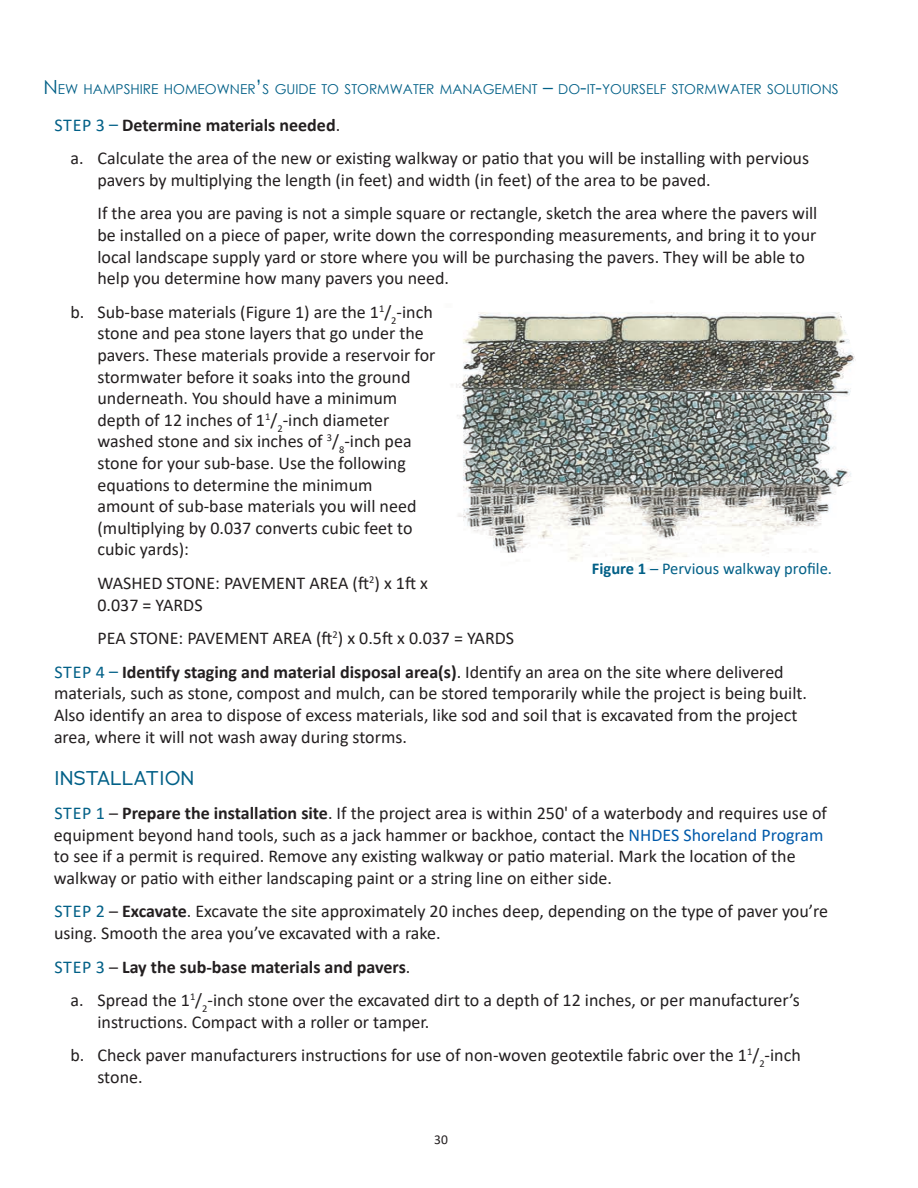
<style>
.page{position:relative;width:918px;height:1188px;background:#fff}
.page>*{position:absolute;margin:0;border:0;box-sizing:border-box;transform-origin:0 0}
.paragraph_header{font:19.5px "Adrianna";letter-spacing:.015em;color:#026087}
.Standard_Paragraph_S{font:18px/21.6px "Calibri";color:#231f20}
.Standard_Paragraph_S-2{font:700 18px "Calibri";color:#231f20}
.Company_Name{font:16.5px "Calibri";color:#026087}
.t1{font:13.65px "Century Gothic";color:#026087}
.t2{font:13.5px "Calibri";color:#231f20}
.s1{font-size:19.5px}
.s2{font-weight:400;color:#026087}
.s3{font-weight:400}
.s4{color:#026087}
.s5{font-weight:700}
.s6{color:#005aaa}
</style>
<div class="page">
<img style="left:456px;top:312px;width:400px;height:258px">
<p class="t1" style="left:43px;top:79px;width:797px"><span class="s1">N</span>EW HAMPSHIRE HOMEOWN ER<span class="s1">’</span>S GUIDE TO STORMWATER MANAGEMENT <span class="s1">–</span> DO<span class="s1">-</span>IT<span class="s1">-</span>YOURSELF STORMWATER SOLUTIONS</p>
<p class="Standard_Paragraph_S-2" style="left:54px;top:112px;width:287px"><span class="s2">STEP 3 –</span> Determine materials needed<span class="s3">.</span></p>
<p class="Standard_Paragraph_S" style="left:98px;top:147px;width:713px;text-indent:-27px">a. Calculate the area of the new or existing walkway or patio that you will be installing with pervious pavers by multiplying the length (in feet) and width (in feet) of the area to be paved.</p>
<p class="Standard_Paragraph_S" style="left:98px;top:202px;width:721px">If the area you are paving is not a simple square or rectangle, sketch the area where the pavers will be installed on a piece of paper, write down the corresponding measurements, and bring it to your local landscape supply yard or store where you will be purchasing the pavers. They will be able to help you determine how many pavers you need.</p>
<p class="Standard_Paragraph_S" style="left:97px;top:300px;width:339px;text-indent:-27px">b. Sub-base materials (Figure 1) are the 1<sup>1</sup>/<sub>2</sub>-inch stone and pea stone layers that go under the pavers. These materials provide a reservoir for stormwater before it soaks into the ground underneath. You should have a minimum depth of 12 inches of 1<sup>1</sup>/<sub>2</sub>-inch diameter washed stone and six inches of <sup>3</sup>/<sub>8</sub>-inch pea stone for your sub-base. Use the following equations to determine the minimum<br>amount of sub-base materials you will need (multiplying by 0.037 converts cubic feet to cubic yards):</p>
<p class="Standard_Paragraph_S" style="left:97px;top:572px;width:332px">WASHED STONE: PAVEMENT AREA (ft<sup>2</sup>) x 1ft x<br>0.037 = YARDS</p>
<p class="Standard_Paragraph_S" style="left:98px;top:627px;width:418px">PEA STONE: PAVEMENT AREA (ft<sup>2</sup>) x 0.5ft x 0.037 = YARDS</p>
<p class="Standard_Paragraph_S" style="left:54px;top:660px;width:755px"><span class="s4">STEP 4 –</span> <span class="s5">Identify staging and material disposal area(s)</span>. Identify an area on the site where delivered materials, such as stone, compost and mulch, can be stored temporarily while the project is being built.<br>Also identify an area to dispose of excess materials, like sod and soil that is excavated from the project area, where it will not wash away during storms.</p>
<p class="paragraph_header" style="left:54px;top:766px;width:141px">INSTALLATION</p>
<p class="Standard_Paragraph_S" style="left:54px;top:802px;width:775px"><span class="s4">STEP 1</span> – <span class="s5">Prepare the installation site</span>. If the project area is within 250' of a waterbody and requires use of equipment beyond hand tools, such as a jack hammer or backhoe, contact the <span class="s6">NHDES Shoreland Program </span>to see if a permit is required. Remove any existing walkway or patio material. Mark the location of the walkway or patio with either landscaping paint or a string line on either side.</p>
<p class="Standard_Paragraph_S" style="left:54px;top:900px;width:776px"><span class="s4">STEP 2</span> – <span class="s5">Excavate</span>. Excavate the site approximately 20 inches deep, depending on the type of paver you’re using. Smooth the area you’ve excavated with a rake.</p>
<p class="Standard_Paragraph_S-2" style="left:54px;top:954px;width:358px"><span class="s2">STEP 3</span> <span class="s3">–</span> Lay the sub-base materials and pavers<span class="s3">.</span></p>
<p class="Standard_Paragraph_S" style="left:98px;top:989px;width:704px;text-indent:-27px">a. Spread the 1<sup>1</sup>/<sub>2</sub>-inch stone over the excavated dirt to a depth of 12 inches, or per manufacturer’s instructions. Compact with a roller or tamper.</p>
<p class="Standard_Paragraph_S" style="left:97px;top:1044px;width:705px;text-indent:-27px">b. Check paver manufacturers instructions for use of non-woven geotextile fabric over the 1<sup>1</sup>/<sub>2</sub>-inch stone.</p>
<p class="Company_Name" style="left:592px;top:557px;width:242px"><span class="s5">Figure 1</span> – Pervious walkway profile.</p>
<p class="t2" style="left:434px;top:1130px;width:15px">30</p>
</div>
